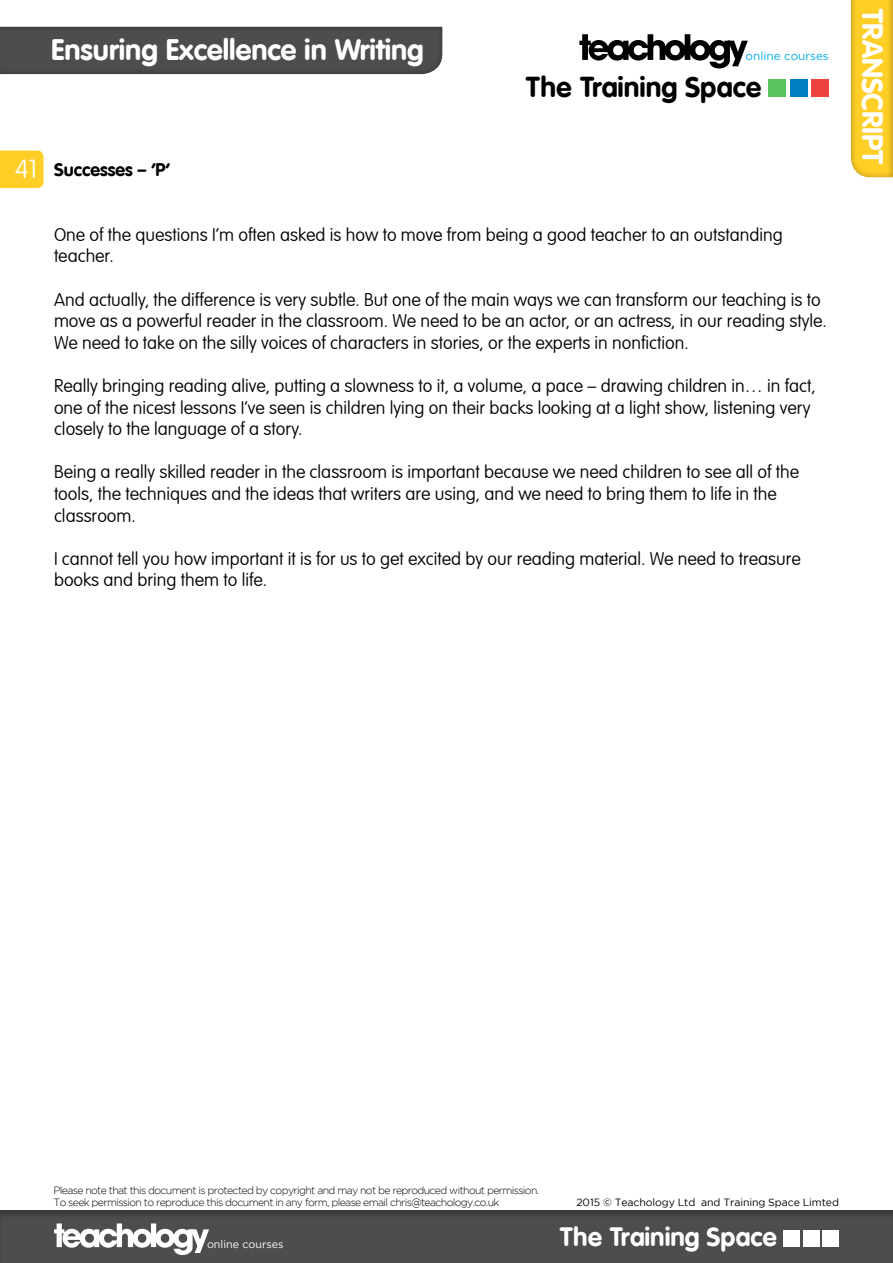
<style>
.page{position:relative;width:893px;height:1263px;background:#fff}
.page>*{position:absolute;margin:0;border:0;box-sizing:border-box;transform-origin:0 0}
.t1{font:700 29.1px "VAG Rounded LT";color:#fff}
.t2{font:700 28.2px "VAG Rounded LT";color:#000}
.t3{font:700 25.95px "VAG Rounded LT";color:#fff}
.t4{font:100 25.5px "VAG Rounded LT";color:#fff}
.t5{font:100 18px/21.6px "VAG Rounded LT";color:#000}
.t6{font:700 18px "VAG Rounded LT";color:#000}
.t7{font:11.7px "Gotham";color:#00aeef}
.t8{font:10.8px "Gotham";color:#fff}
.t9{font:300 10.5px/12.6px "Gotham";letter-spacing:-.06em;color:#000}
.t10{font:10.5px "Gotham";letter-spacing:-.01em;color:#000}
</style>
<div class="page">
<div style="left:0;top:151px;width:44px;height:37px;background:#ffce27"></div>
<div style="left:0;top:1209px;width:893px;height:54px;background:#000;opacity:.26"></div>
<div style="left:783px;top:1230px;width:17px;height:16px;background:#fff"></div>
<div style="left:803px;top:1230px;width:16px;height:16px;background:#fff"></div>
<div style="left:822px;top:1230px;width:17px;height:16px;background:#fff"></div>
<svg style="left:54px;top:1223px;width:155px;height:32px"></svg>
<div style="left:849px;top:0;width:44px;height:197px;background:#000;opacity:.26"></div>
<div style="left:0;top:25px;width:463px;height:51px;background:#000;opacity:.26"></div>
<svg style="left:579px;top:34px;width:169px;height:34px"></svg>
<div style="left:768px;top:79px;width:18px;height:18px;background:#5ac25f"></div>
<div style="left:790px;top:79px;width:18px;height:18px;background:#007fc2"></div>
<div style="left:811px;top:79px;width:18px;height:18px;background:#ec413c"></div>
<h1 class="t1" style="left:51px;top:33px;width:374px">Ensuring Excellence in Writing</h1>
<p class="t7" style="left:746px;top:50px;width:85px">online courses</p>
<h2 class="t2" style="left:526px;top:70px;width:236px">The Training Space</h2>
<h3 class="t4" style="left:15px;top:154px;width:24px">41</h3>
<p class="t6" style="left:54px;top:159px;width:117px">Successes – ‘P’</p>
<p class="t5" style="left:54px;top:224px;width:730px">One of the questions I’m often asked is how to move from being a good teacher to an outstanding teacher.</p>
<p class="t5" style="left:54px;top:289px;width:774px">And actually, the difference is very subtle. But one of the main ways we can transform our teaching is to move as a powerful reader in the classroom. We need to be an actor, or an actress, in our reading style.<br>We need to take on the silly voices of characters in stories, or the experts in nonfiction.</p>
<p class="t5" style="left:54px;top:375px;width:763px">Really bringing reading alive, putting a slowness to it, a volume, a pace – drawing children in… in fact, one of the nicest lessons I’ve seen is children lying on their backs looking at a light show, listening very closely to the language of a story.</p>
<p class="t5" style="left:54px;top:462px;width:746px">Being a really skilled reader in the classroom is important because we need children to see all of the tools, the techniques and the ideas that writers are using, and we need to bring them to life in the classroom.</p>
<p class="t5" style="left:54px;top:548px;width:748px">I cannot tell you how important it is for us to get excited by our reading material. We need to treasure books and bring them to life.</p>
<h1 class="t1" style="left:889px;top:9px;width:157px;rotate:90deg">TRANSCRIPT</h1>
<p class="t9" style="left:53px;top:1183px;width:487px">Please note that this document is protected by copyright and may not be reproduced without permission.<br>To seek permission to reproduce this document in any form, please email chris@teachology.co.uk</p>
<p class="t8" style="left:207px;top:1238px;width:78px">online courses</p>
<p class="t10" style="left:576px;top:1197px;width:264px">2015 © Teachology Ltd and Training Space Limted</p>
<h3 class="t3" style="left:560px;top:1221px;width:218px">The Training Space</h3>
</div>
